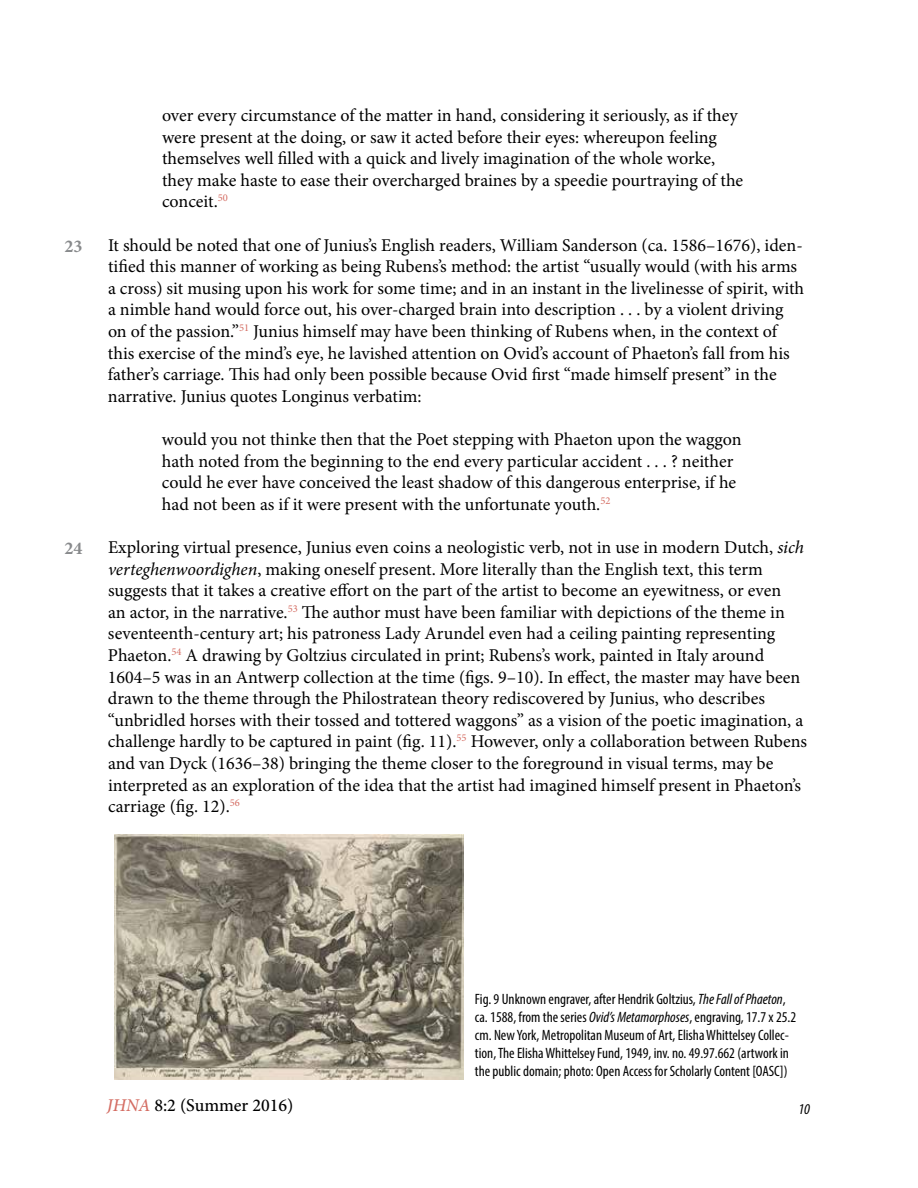
<style>
.page{position:relative;width:918px;height:1188px;background:#fff}
.page>*{position:absolute;margin:0;border:0;box-sizing:border-box;transform-origin:0 0}
.t1{font:18px/21.6px "Minion Pro";color:#000}
.t2{font:500 18px "Minion Pro";color:#000}
.t3{font:700 18px "Minion Pro";color:#888a8c}
.t4{font:condensed 15px/18px "Myriad Pro";color:#000}
.t5{font:italic condensed 15px "Myriad Pro";color:#000}
.s1{font-style:italic}
.s2{font-style:italic;color:#d46c62}
</style>
<div class="page">
<img style="left:114px;top:835px;width:350px;height:244px">
<p class="t3" style="left:64px;top:233px;width:19px">23</p>
<p class="t3" style="left:64px;top:536px;width:19px">24</p>
<p class="t1" style="left:162px;top:105px;width:583px">over every circumstance of the matter in hand, considering it seriously, as if they were present at the doing, or saw it acted before their eyes: whereupon feeling themselves well filled with a quick and lively imagination of the whole worke, they make haste to ease their overcharged braines by a speedie pourtraying of the conceit.<sup>50</sup></p>
<p class="t1" style="left:108px;top:234px;width:698px">It should be noted that one of Junius’s English readers, William Sanderson (ca. 1586–1676), iden&shy;tified this manner of working as being Rubens’s method: the artist “usually would (with his arms a cross) sit musing upon his work for some time; and in an instant in the livelinesse of spirit, with a nimble hand would force out, his over-charged brain into description . . . by a violent driving on of the passion.”<sup>51</sup> Junius himself may have been thinking of Rubens when, in the context of this exercise of the mind’s eye, he lavished attention on Ovid’s account of Phaeton’s fall from his father’s carriage. This had only been possible because Ovid first “made himself present” in the narrative. Junius quotes Longinus verbatim:</p>
<p class="t1" style="left:162px;top:429px;width:581px">would you not thinke then that the Poet stepping with Phaeton upon the waggon hath noted from the beginning to the end every particular accident . . . ? neither could he ever have conceived the least shadow of this dangerous enterprise, if he had not been as if it were present with the unfortunate youth.<sup>52</sup></p>
<p class="t1" style="left:108px;top:537px;width:701px">Exploring virtual presence, Junius even coins a neologistic verb, not in use in modern Dutch, <span class="s1">sich verteghenwoordighen</span>, making oneself present. More literally than the English text, this term suggests that it takes a creative effort on the part of the artist to become an eyewitness, or even<br>an actor, in the narrative.<sup>53</sup> The author must have been familiar with depictions of the theme in seventeenth-century art; his patroness Lady Arundel even had a ceiling painting representing Phaeton.<sup>54</sup> A drawing by Goltzius circulated in print; Rubens’s work, painted in Italy around 1604–5 was in an Antwerp collection at the time (figs. 9–10). In effect, the master may have been drawn to the theme through the Philostratean theory rediscovered by Junius, who describes “unbridled horses with their tossed and tottered waggons” as a vision of the poetic imagination, a challenge hardly to be captured in paint (fig. 11).<sup>55</sup> However, only a collaboration between Rubens and van Dyck (1636–38) bringing the theme closer to the foreground in visual terms, may be interpreted as an exploration of the idea that the artist had imagined himself present in Phaeton’s carriage (fig. 12).<sup>56</sup></p>
<p class="t4" style="left:475px;top:990px;width:323px">Fig. 9 Unknown engraver, after Hendrik Goltzius, <span class="s1">The Fall of Phaeton</span>, ca. 1588, from the series <span class="s1">Ovid’s Metamorphoses</span>, engraving, 17.7 x 25.2 cm. New York, Metropolitan Museum of Art, Elisha Whittelsey Collec&shy;tion, The Elisha Whittelsey Fund, 1949, inv. no. 49.97.662 (artwork in the public domain; photo: Open Access for Scholarly Content [OASC])</p>
<p class="t2" style="left:107px;top:1093px;width:188px"><span class="s2">JHNA</span> 8:2 (Summer 2016)</p>
<p class="t5" style="left:798px;top:1100px;width:13px">10</p>
</div>
